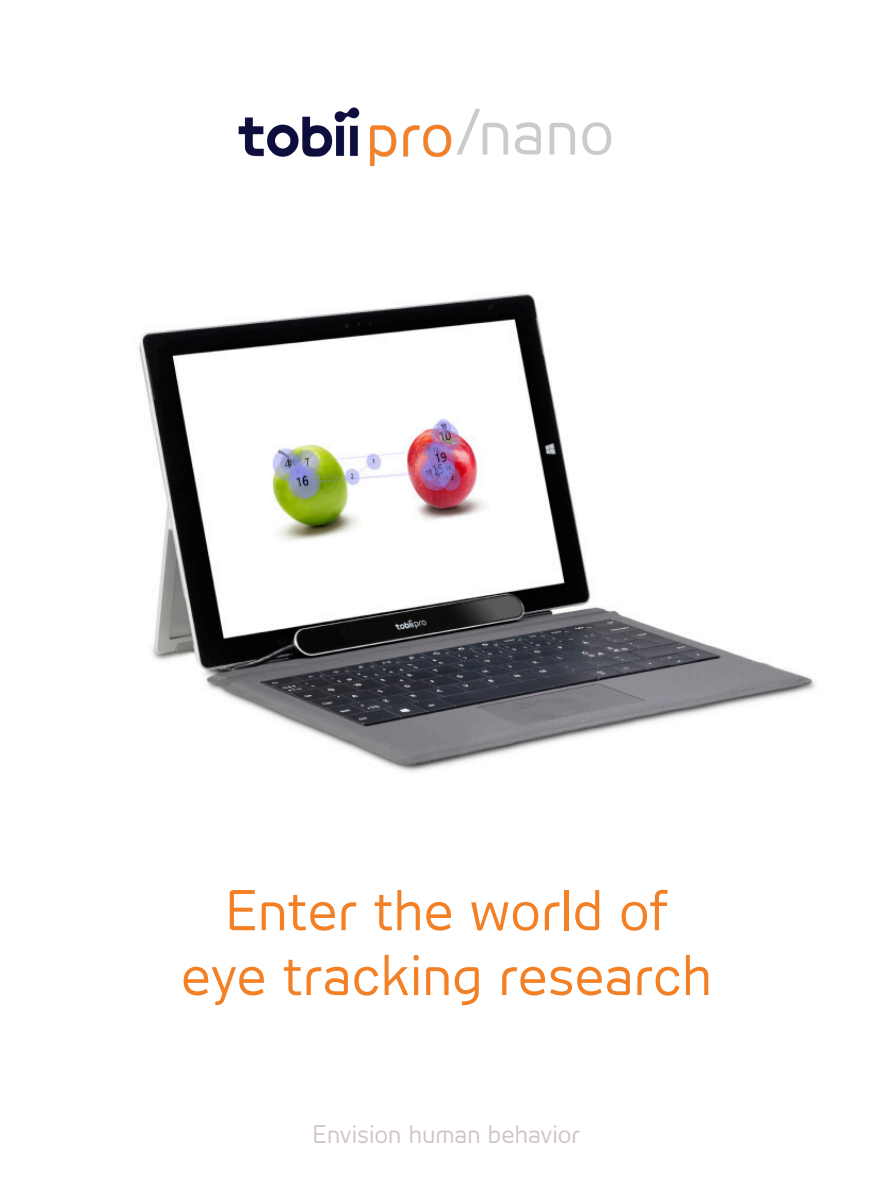
<style>
.page{position:relative;width:893px;height:1187px;background:#fff}
.page>*{position:absolute;margin:0;border:0;box-sizing:border-box;transform-origin:0 0}
.t1{font:61.5px "Tele Voice";color:#cbcbca}
.Front_Headline{font:54px "Tele Voice";color:#f48026}
.t2{font:24px "Tele Voice";color:#d2c4c5}
</style>
<div class="page">
<img style="left:139px;top:293px;width:677px;height:479px">
<img style="left:238px;top:107px;width:214px;height:59px">
<p class="t1" style="left:456px;top:96px;width:160px">/nano</p>
<p class="Front_Headline" style="left:225px;top:879px;width:444px">Enter the world of</p>
<p class="Front_Headline" style="left:181px;top:943px;width:533px">eye tracking research</p>
<p class="t2" style="left:313px;top:1120px;width:269px">Envision human behavior</p>
</div>
